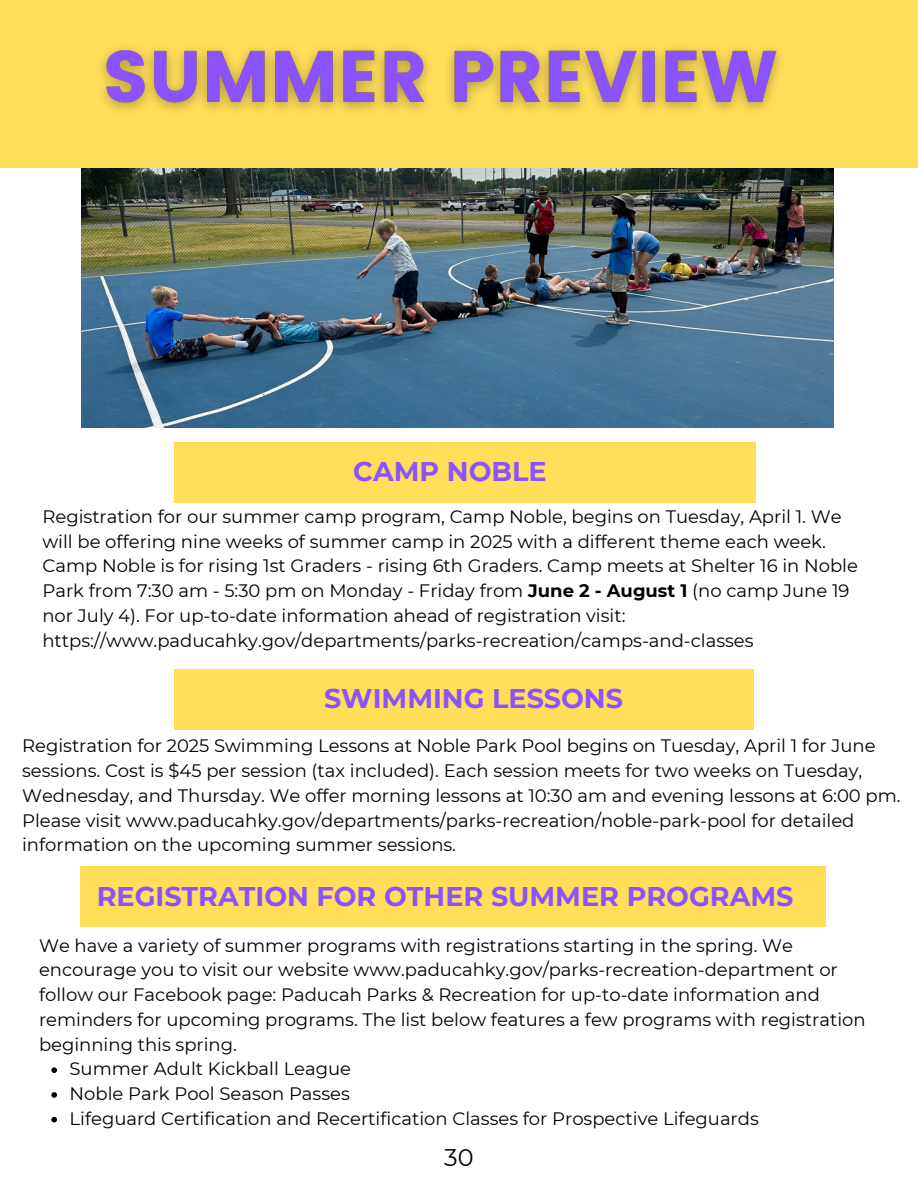
<style>
.page{position:relative;width:918px;height:1188px;background:#fff}
.page>*{position:absolute;margin:0;border:0;box-sizing:border-box;transform-origin:0 0}
.t1{font:700 27px "Montserrat";color:#8c52ff}
.t2{font:24px "Montserrat";color:#000}
.t3{font:18px/24.8px "Montserrat";color:#000}
.s1{font-weight:700}
</style>
<div class="page">
<div style="left:80px;top:866px;width:746px;height:61px;background:#ffde59"></div>
<svg style="left:51px;top:1067px;width:6px;height:6px"></svg>
<svg style="left:51px;top:1092px;width:6px;height:6px"></svg>
<svg style="left:51px;top:1117px;width:6px;height:6px"></svg>
<div style="left:174px;top:442px;width:582px;height:61px;background:#ffde59"></div>
<div style="left:174px;top:669px;width:580px;height:61px;background:#ffde59"></div>
<img style="left:81px;top:168px;width:753px;height:260px">
<div style="left:0;top:0;width:918px;height:168px;background:#ffde59"></div>
<img style="left:101px;top:47px;width:679px;height:64px">
<h2 class="t1" style="left:353px;top:455px;width:195px">CAMP NOBLE</h2>
<h2 class="t3" style="left:42px;top:504px;width:817px">Registration for our summer camp program, Camp Noble, begins on Tuesday, April 1. We will be offering nine weeks of summer camp in 2025 with a different theme each week.<br>Camp Noble is for rising 1st Graders - rising 6th Graders. Camp meets at Shelter 16 in Noble Park from 7:30 am - 5:30 pm on Monday - Friday from <span class="s1">June 2 - August 1</span> (no camp June 19 nor July 4). For up-to-date information ahead of registration visit: https://www.paducahky.gov/departments/parks-recreation/camps-and-classes</h2>
<p class="t1" style="left:324px;top:682px;width:300px">SWIMMING LESSONS</p>
<p class="t3" style="left:22px;top:734px;width:880px">Registration for 2025 Swimming Lessons at Noble Park Pool begins on Tuesday, April 1 for June sessions. Cost is $45 per session (tax included). Each session meets for two weeks on Tuesday, Wednesday, and Thursday. We offer morning lessons at 10:30 am and evening lessons at 6:00 pm.<br>Please visit www.paducahky.gov/departments/parks-recreation/noble-park-pool for detailed information on the upcoming summer sessions.</p>
<p class="t1" style="left:97px;top:879px;width:698px">REGISTRATION FOR OTHER SUMMER PROGRAMS</p>
<p class="t3" style="left:39px;top:933px;width:828px">We have a variety of summer programs with registrations starting in the spring. We encourage you to visit our website www.paducahky.gov/parks-recreation-department or follow our Facebook page: Paducah Parks &amp; Recreation for up-to-date information and reminders for upcoming programs. The list below features a few programs with registration beginning this spring.</p>
<p class="t3" style="left:70px;top:1056px;width:283px">Summer Adult Kickball League</p>
<h2 class="t3" style="left:70px;top:1081px;width:282px">Noble Park Pool Season Passes</h2>
<p class="t3" style="left:70px;top:1106px;width:691px">Lifeguard Certification and Recertification Classes for Prospective Lifeguards</p>
<p class="t2" style="left:444px;top:1143px;width:31px">30</p>
</div>
